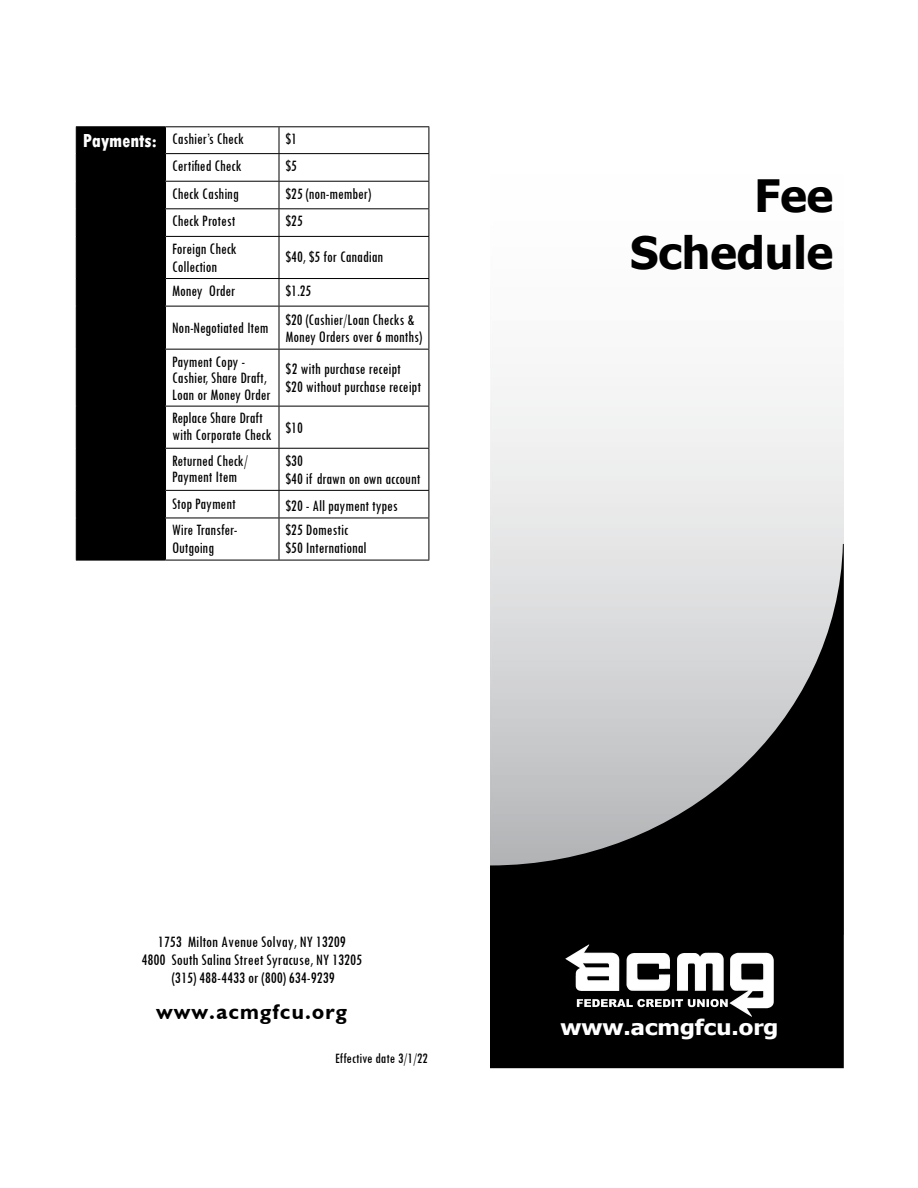
<style>
.page{position:relative;width:918px;height:1188px;background:#fff}
.page>*{position:absolute;margin:0;border:0;box-sizing:border-box;transform-origin:0 0}
.t1{font:700 44.55px/57.8px "Tahoma";color:#000;text-align:right}
.t2{font:700 21.45px "Humanist 521 BT";letter-spacing:.06em;color:#000}
.t3{font:700 21.45px "Tahoma";color:#fff;scale:1.1 1}
.t4{font:condensed 16.5px/18.1px "Tw Cen";color:#000;scale:.95 1}
.t5{font:condensed 16.5px/18.1px "Tw Cen";color:#000;text-align:center}
.t6{font:condensed 16.5px/16.5px "Tw Cen";color:#000;scale:.94 1}
.t7{font:condensed 14.85px "Tw Cen";color:#000}
.s1{font-weight:800;font-size:19.8px;color:#fff}
</style>
<div class="page">
<svg style="left:166px;top:127px;width:262px;height:433px"></svg>
<hr style="left:76px;top:126px;width:90px;height:1px;background:#000">
<hr style="left:166px;top:126px;width:113px;height:1px;background:#000">
<hr style="left:279px;top:126px;width:150px;height:1px;background:#000">
<hr style="left:166px;top:153px;width:113px;height:1px;background:#000">
<hr style="left:279px;top:153px;width:150px;height:1px;background:#000">
<hr style="left:166px;top:181px;width:113px;height:1px;background:#000">
<hr style="left:279px;top:181px;width:150px;height:1px;background:#000">
<hr style="left:166px;top:208px;width:113px;height:1px;background:#000">
<hr style="left:279px;top:208px;width:150px;height:1px;background:#000">
<svg style="left:279px;top:127px;width:1px;height:109px"></svg>
<svg style="left:428px;top:127px;width:1px;height:109px"></svg>
<hr style="left:166px;top:236px;width:113px;height:1px;background:#000">
<hr style="left:279px;top:236px;width:150px;height:1px;background:#000">
<hr style="left:279px;top:237px;width:1px;height:41px;background:#000">
<hr style="left:428px;top:237px;width:1px;height:41px;background:#000">
<hr style="left:166px;top:278px;width:113px;height:1px;background:#000">
<hr style="left:279px;top:278px;width:150px;height:1px;background:#000">
<svg style="left:279px;top:279px;width:1px;height:27px"></svg>
<svg style="left:428px;top:279px;width:1px;height:27px"></svg>
<hr style="left:166px;top:306px;width:113px;height:1px;background:#000">
<hr style="left:279px;top:306px;width:150px;height:1px;background:#000">
<hr style="left:279px;top:307px;width:1px;height:42px;background:#000">
<hr style="left:428px;top:307px;width:1px;height:42px;background:#000">
<hr style="left:166px;top:349px;width:113px;height:1px;background:#000">
<hr style="left:279px;top:349px;width:150px;height:1px;background:#000">
<hr style="left:279px;top:350px;width:1px;height:56px;background:#000">
<hr style="left:428px;top:350px;width:1px;height:56px;background:#000">
<hr style="left:166px;top:406px;width:113px;height:1px;background:#000">
<hr style="left:279px;top:406px;width:150px;height:1px;background:#000">
<hr style="left:279px;top:407px;width:1px;height:41px;background:#000">
<hr style="left:428px;top:407px;width:1px;height:41px;background:#000">
<hr style="left:166px;top:448px;width:113px;height:1px;background:#000">
<hr style="left:279px;top:448px;width:150px;height:1px;background:#000">
<hr style="left:279px;top:449px;width:1px;height:41px;background:#000">
<hr style="left:428px;top:449px;width:1px;height:41px;background:#000">
<hr style="left:166px;top:490px;width:113px;height:1px;background:#000">
<svg style="left:76px;top:127px;width:90px;height:433px;background:#010101"></svg>
<hr style="left:279px;top:490px;width:150px;height:1px;background:#000">
<svg style="left:279px;top:491px;width:1px;height:27px"></svg>
<svg style="left:428px;top:491px;width:1px;height:27px"></svg>
<hr style="left:76px;top:518px;width:90px;height:1px;background:#000">
<hr style="left:76px;top:518px;width:1px;height:42px;background:#000">
<hr style="left:166px;top:518px;width:113px;height:1px;background:#000">
<hr style="left:165px;top:518px;width:1px;height:42px;background:#000">
<hr style="left:279px;top:518px;width:150px;height:1px;background:#000">
<hr style="left:279px;top:518px;width:1px;height:42px;background:#000">
<hr style="left:428px;top:518px;width:1px;height:42px;background:#000">
<hr style="left:76px;top:560px;width:90px;height:1px;background:#000">
<hr style="left:166px;top:560px;width:113px;height:1px;background:#000">
<hr style="left:279px;top:560px;width:150px;height:1px;background:#000">
<div style="left:490px;top:386px;width:354px;height:158px;background:#edeeee"></div>
<svg style="left:490px;top:544px;width:354px;height:524px;background:#6c6d6d"></svg>
<img style="left:569px;top:945px;width:20px;height:11px">
<p class="t4" style="left:83px;top:130px;width:171px"><span class="s1">Payments:</span> Cashier’s Check</p>
<p class="t4" style="left:286px;top:130px;width:14px">$1</p>
<p class="t4" style="left:172px;top:156px;width:75px">Certified Check</p>
<p class="t4" style="left:286px;top:156px;width:14px">$5</p>
<p class="t4" style="left:172px;top:184px;width:72px">Check Cashing</p>
<p class="t4" style="left:286px;top:184px;width:91px">$25 (non-member)</p>
<p class="t4" style="left:172px;top:212px;width:68px">Check Protest</p>
<p class="t4" style="left:286px;top:212px;width:20px">$25</p>
<p class="t4" style="left:172px;top:239px;width:69px">Foreign Check<br>Collection</p>
<p class="t4" style="left:286px;top:247px;width:104px">$40, $5 for Canadian</p>
<p class="t4" style="left:172px;top:281px;width:68px">Money Order</p>
<p class="t4" style="left:286px;top:281px;width:29px">$1.25</p>
<p class="t4" style="left:172px;top:318px;width:103px">Non-Negotiated Item</p>
<p class="t6" style="left:286px;top:311px;width:147px">$20 (Cashier/Loan Checks &amp;<br>Money Orders over 6 months)</p>
<p class="t4" style="left:172px;top:353px;width:105px;line-height:16.5px">Payment Copy -<br>Cashier, Share Draft,<br>Loan or Money Order</p>
<p class="t4" style="left:286px;top:359px;width:144px">$2 with purchase receipt $20 without purchase receipt</p>
<p class="t4" style="left:172px;top:410px;width:139px;line-height:16.5px">Replace Share Draft<br>with Corporate Check $10</p>
<p class="t4" style="left:172px;top:452px;width:81px;line-height:16.5px">Returned Check/<br>Payment Item</p>
<p class="t4" style="left:286px;top:451px;width:143px">$30<br>$40 if drawn on own account</p>
<p class="t4" style="left:172px;top:495px;width:68px">Stop Payment</p>
<p class="t4" style="left:286px;top:496px;width:120px">$20 - All payment types</p>
<p class="t4" style="left:172px;top:521px;width:70px">Wire Transfer-<br>Outgoing</p>
<p class="t4" style="left:286px;top:521px;width:87px">$25 Domestic $50 International</p>
<h1 class="t1" style="left:630px;top:164px;width:205px">Fee<br>Schedule</h1>
<p class="t5" style="left:141px;top:932px;width:222px">1753 Milton Avenue Solvay, NY 13209<br>4800 South Salina Street Syracuse, NY 13205 (315) 488-4433 or (800) 634-9239</p>
<h2 class="t2" style="left:157px;top:999px;width:192px">www.acmgfcu.org</h2>
<p class="t7" style="left:335px;top:1049px;width:94px">Effective date 3/1/22</p>
<h2 class="t3" style="left:561px;top:1012px;width:200px">www.acmgfcu.org</h2>
</div>
